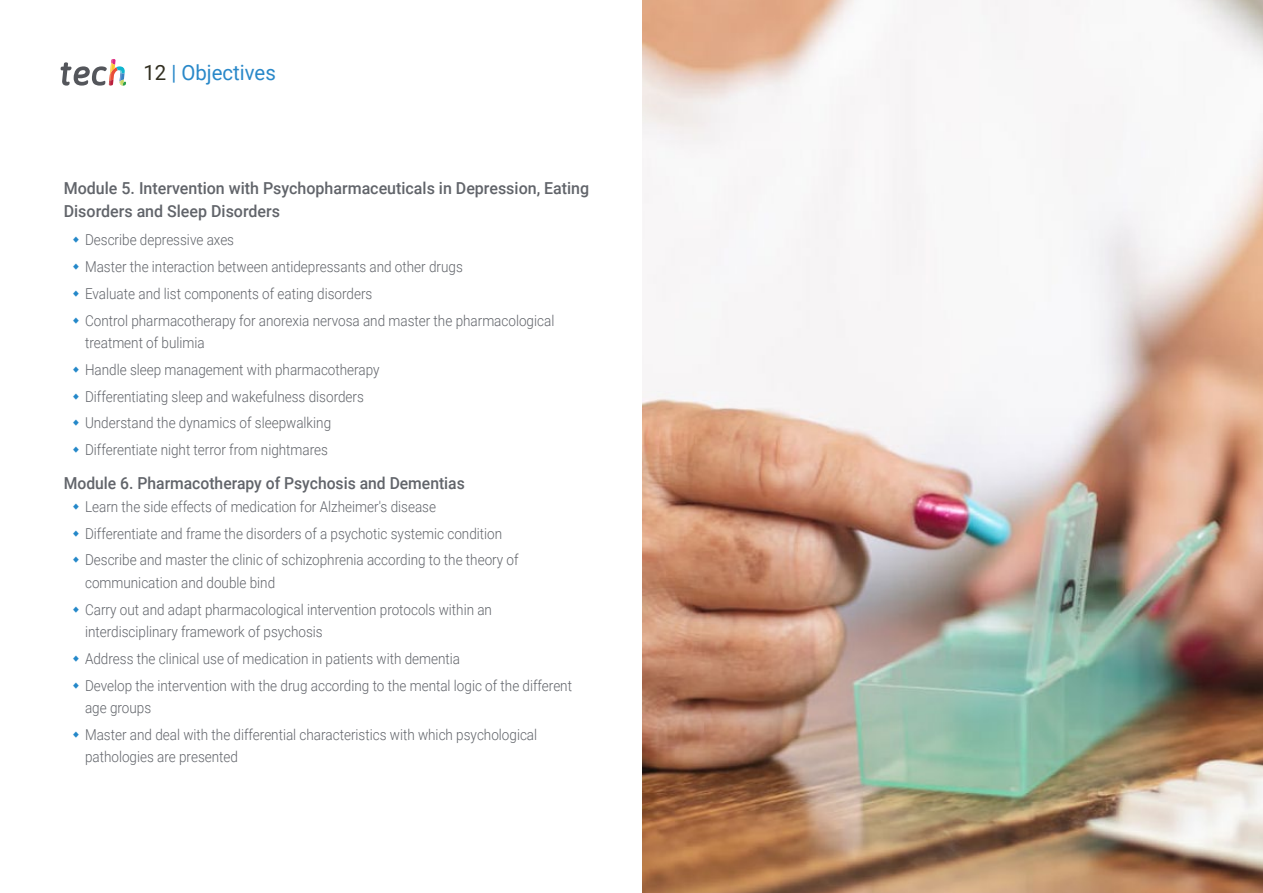
<style>
.page{position:relative;width:1263px;height:893px;background:#fff}
.page>*{position:absolute;margin:0;border:0;box-sizing:border-box;transform-origin:0 0}
.t1{font:21px "Roboto";color:#2988c9}
.t2{font:500 16.5px/22.5px "Roboto";color:#61646a}
.t3{font:500 16.5px "Roboto";color:#61646a;scale:.95 1}
.t4{font:300 15px/26.7px "Roboto";color:#61646a;scale:.9 1}
.s1{color:#312e20}
</style>
<div class="page">
<svg style="left:61px;top:59px;width:65px;height:27px"></svg>
<img style="left:642px;top:0;width:621px;height:893px">
<h1 class="t1" style="left:144px;top:57px;width:134px"><span class="s1">12</span> | Objectives</h1>
<p class="t2" style="left:64px;top:176px;width:527px">Module 5. Intervention with Psychopharmaceuticals in Depression, Eating<br>Disorders and Sleep Disorders</p>
<p class="t4" style="left:85px;top:226px;width:523px">Describe depressive axes<br>Master the interaction between antidepressants and other drugs<br>Evaluate and list components of eating disorders<br>Control pharmacotherapy for anorexia nervosa and master the pharmacological</p>
<p class="t4" style="left:85px;top:329px;width:329px">treatment of bulimia<br>Handle sleep management with pharmacotherapy Differentiating sleep and wakefulness disorders Understand the dynamics of sleepwalking Differentiate night terror from nightmares</p>
<p class="t3" style="left:64px;top:472px;width:424px">Module 6. Pharmacotherapy of Psychosis and Dementias</p>
<p class="t4" style="left:85px;top:493px;width:483px">Learn the side effects of medication for Alzheimer's disease<br>Differentiate and frame the disorders of a psychotic systemic condition<br>Describe and master the clinic of schizophrenia according to the theory of</p>
<p class="t4" style="left:85px;top:569px;width:454px">communication and double bind<br>Carry out and adapt pharmacological intervention protocols within an</p>
<p class="t4" style="left:85px;top:618px;width:543px">interdisciplinary framework of psychosis<br>Address the clinical use of medication in patients with dementia<br>Develop the intervention with the drug according to the mental logic of the different</p>
<p class="t4" style="left:85px;top:694px;width:504px">age groups<br>Master and deal with the differential characteristics with which psychological</p>
<p class="t4" style="left:85px;top:743px;width:172px">pathologies are presented</p>
</div>
